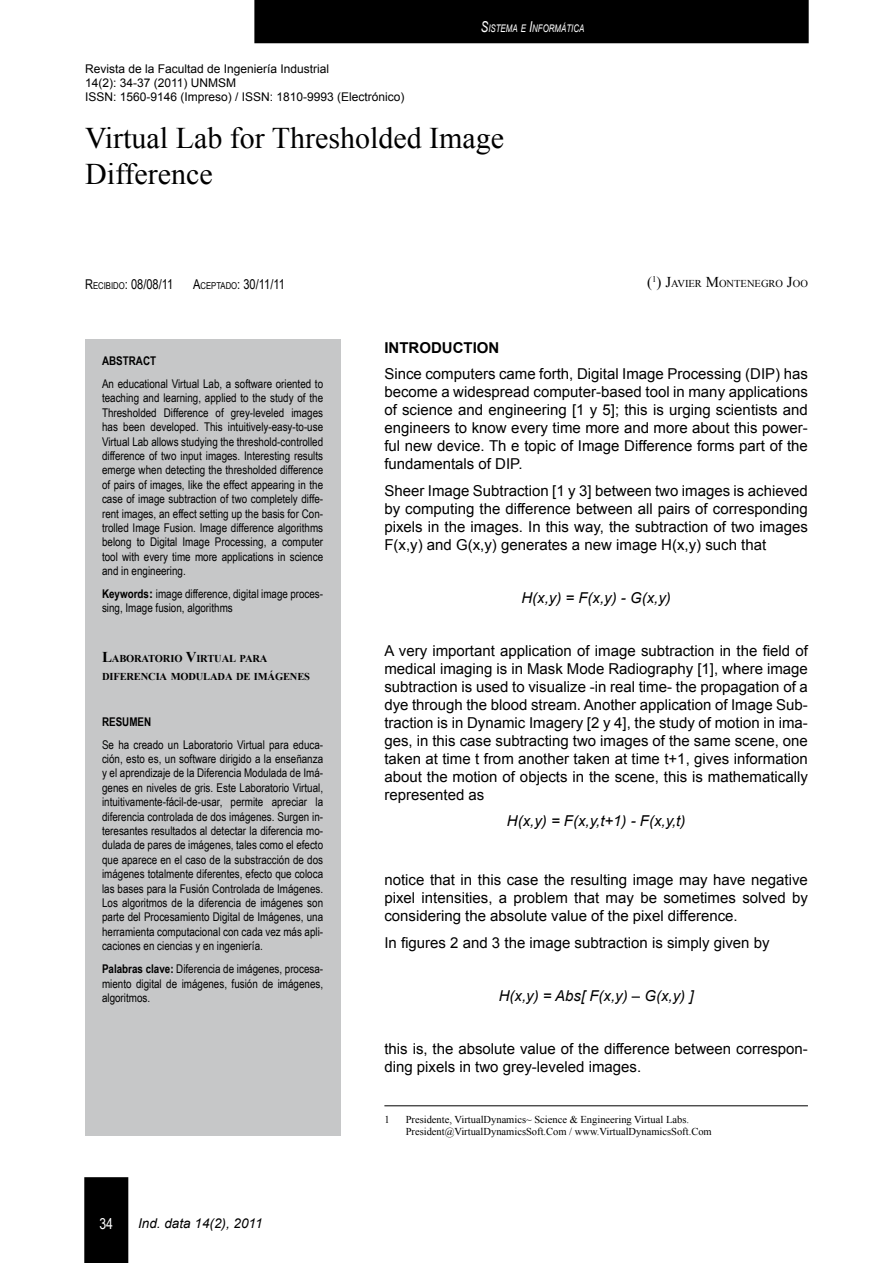
<style>
.page{position:relative;width:893px;height:1263px;background:#fff}
.page>*{position:absolute;margin:0;border:0;box-sizing:border-box;transform-origin:0 0}
.t1{font:30px/36px "Times New Roman";color:#000}
.t2{font:15px/18px "Arial";color:#000;text-align:justify}
.t3{font:italic 15px "Arial";color:#000}
.t4{font:700 15px "Arial";color:#000}
.t5{font:15px "Arial Narrow";color:#fff}
.t6{font:13.5px "Arial Narrow";letter-spacing:-.03em;color:#000}
.t7{font:italic 13.5px "Arial";color:#000}
.t8{font:12px/14.4px "Arial Narrow";color:#000;text-align:justify}
.t9{font:12px/14.4px "Arial";color:#000}
.t10{font:700 12px "Arial Narrow";color:#000}
.t11{font:10.5px/12.6px "Times New Roman";color:#000}
.t12{font:700 10.5px/18px "Times New Roman";letter-spacing:-.015em;color:#000}
.t13{font:10.5px "Times New Roman";color:#000}
.t14{font:italic 10.5px "Arial";color:#fff;scale:.75 1}
.t15{font:8.4px "Arial Narrow";color:#000}
.s1{font-size:12px}
.s2{font-size:15px}
.s3{font-size:9.45px}
.s4{font-weight:700}
.s5{font-family:"Arial";font-weight:700}
</style>
<div class="page">
<div style="left:84px;top:1177px;width:44px;height:86px;background:#000"></div>
<div style="left:254px;top:0;width:555px;height:43px;background:#000"></div>
<hr style="left:384px;top:1105px;width:424px;height:1px;background:#000">
<div style="left:85px;top:339px;width:255px;height:796px;background:#c6c7c8"></div>
<p class="t9" style="left:85px;top:61px;width:321px">Revista de la Facultad de Ingeniería Industrial<br>14(2): 34-37 (2011) UNMSM<br>ISSN: 1560-9146 (Impreso) / ISSN: 1810-9993 (Electrónico)</p>
<p class="t15" style="left:85px;top:63px;width:197px"><span class="s1">V</span>IRTUAL <span class="s1">L</span>AB FOR <span class="s1">T</span>HRESHOLDED <span class="s1">I</span> MAGE <span class="s1">D</span>IFFERENCE</p>
<p class="t14" style="left:481px;top:22px;width:140px"><span class="s2">S</span>ISTEMA E <span class="s2">I</span>NFORMÁTICA</p>
<h1 class="t1" style="left:85px;top:120px;width:421px">Virtual Lab for Thresholded Image<br>Difference</h1>
<p class="t6" style="left:85px;top:274px;width:201px">R<span class="s3">ECIBIDO</span>: 08/08/11 A<span class="s3">CEPTADO</span>: 30/11/11</p>
<p class="t13" style="left:647px;top:276px;width:162px"><span class="s2">(</span><sup>1</sup><span class="s2">) J</span>AVIER <span class="s2">M</span>ONTENEGRO <span class="s2">J</span>OO</p>
<p class="t10" style="left:102px;top:352px;width:49px">ABSTRACT</p>
<p class="t8" style="left:102px;top:376px;width:223px">An educational Virtual Lab, a software oriented to teaching and learning, applied to the study of the Thresholded Difference of grey-leveled images has been developed. This intuitively-easy-to-use Virtual Lab allows studying the threshold-controlled difference of two input images. Interesting results emerge when detecting the thresholded difference of pairs of images, like the effect appearing in the case of image subtraction of two completely diffe&shy;rent images, an effect setting up the basis for Con&shy;trolled Image Fusion. Image difference algorithms belong to Digital Image Processing, a computer tool with every time more applications in science and in engineering.</p>
<p class="t8" style="left:102px;top:586px;width:223px"><span class="s4">Keywords</span><span class="s5">:</span> image difference, digital image proces&shy;sing, Image fusion, algorithms</p>
<p class="t12" style="left:102px;top:649px;width:210px"><span class="s2">L</span>ABORATORIO <span class="s2">V</span>IRTUAL PARA<br>DIFERENCIA MODULADA DE IMÁGENES</p>
<p class="t10" style="left:102px;top:712px;width:15px">RESUMEN</p>
<p class="t8" style="left:102px;top:737px;width:223px">Se ha creado un Laboratorio Virtual para educa&shy;ción, esto es, un software dirigido a la enseñanza y el aprendizaje de la Diferencia Modulada de Imá&shy;genes en niveles de gris. Este Laboratorio Virtual, intuitivamente-fácil-de-usar, permite apreciar la diferencia controlada de dos imágenes. Surgen in&shy;teresantes resultados al detectar la diferencia mo&shy;dulada de pares de imágenes, tales como el efecto que aparece en el caso de la substracción de dos imágenes totalmente diferentes, efecto que coloca las bases para la Fusión Controlada de Imágenes.<br>Los algoritmos de la diferencia de imágenes son parte del Procesamiento Digital de Imágenes, una herramienta computacional con cada vez más apli&shy;caciones en ciencias y en ingeniería.</p>
<p class="t8" style="left:102px;top:961px;width:223px"><span class="s4">Palabras clave:</span> Diferencia de imágenes, procesa&shy;miento digital de imágenes, fusión de imágenes, algoritmos.</p>
<p class="t5" style="left:99px;top:1213px;width:15px">34</p>
<p class="t7" style="left:138px;top:1215px;width:126px">Ind. data 14(2), 2011</p>
<p class="t4" style="left:384px;top:338px;width:16px">INTRODU</p>
<p class="t4" style="left:453px;top:338px;width:21px">CTION</p>
<p class="t2" style="left:384px;top:365px;width:425px">Since computers came forth, Digital Image Processing (DIP) has become a widespread computer-based tool in many applications of science and engineering [1 y 5]; this is urging scientists and engineers to know every time more and more about this power&shy;ful new device. Th e topic of Image Difference forms part of the fundamentals of DIP.</p>
<p class="t2" style="left:384px;top:482px;width:425px">Sheer Image Subtraction [1 y 3] between two images is achieved by computing the difference between all pairs of corresponding pixels in the images. In this way, the subtraction of two images F(x,y) and G(x,y) generates a new image H(x,y) such that</p>
<p class="t3" style="left:521px;top:588px;width:151px">H(x,y) = F(x,y) - G(x,y)</p>
<p class="t2" style="left:384px;top:642px;width:425px">A very important application of image subtraction in the field of medical imaging is in Mask Mode Radiography [1], where image subtraction is used to visualize -in real time- the propagation of a dye through the blood stream. Another application of Image Sub&shy;traction is in Dynamic Imagery [2 y 4], the study of motion in ima&shy;ges, in this case subtracting two images of the same scene, one taken at time t from another taken at time t+1, gives information about the motion of objects in the scene, this is mathematically represented as</p>
<p class="t3" style="left:507px;top:811px;width:180px">H(x,y) = F(x,y,t+1) - F(x,y,t)</p>
<p class="t2" style="left:384px;top:871px;width:425px">notice that in this case the resulting image may have negative pixel intensities, a problem that may be sometimes solved by considering the absolute value of the pixel difference.</p>
<p class="t2" style="left:384px;top:933px;width:387px">In figures 2 and 3 the image subtraction is simply given by</p>
<p class="t3" style="left:499px;top:986px;width:196px">H(x,y) = Abs[ F(x,y) – G(x,y) ]</p>
<p class="t2" style="left:384px;top:1039px;width:425px">this is, the absolute value of the difference between correspon&shy;ding pixels in two grey-leveled images.</p>
<p class="t11" style="left:384px;top:1113px;width:7px">1</p>
<p class="t11" style="left:406px;top:1113px;width:308px">Presidente, VirtualDynamics~ Science &amp; Engineering Virtual Labs.<br>President@VirtualDynamicsSoft.Com / www.VirtualDynamicsSoft.Com</p>
</div>
